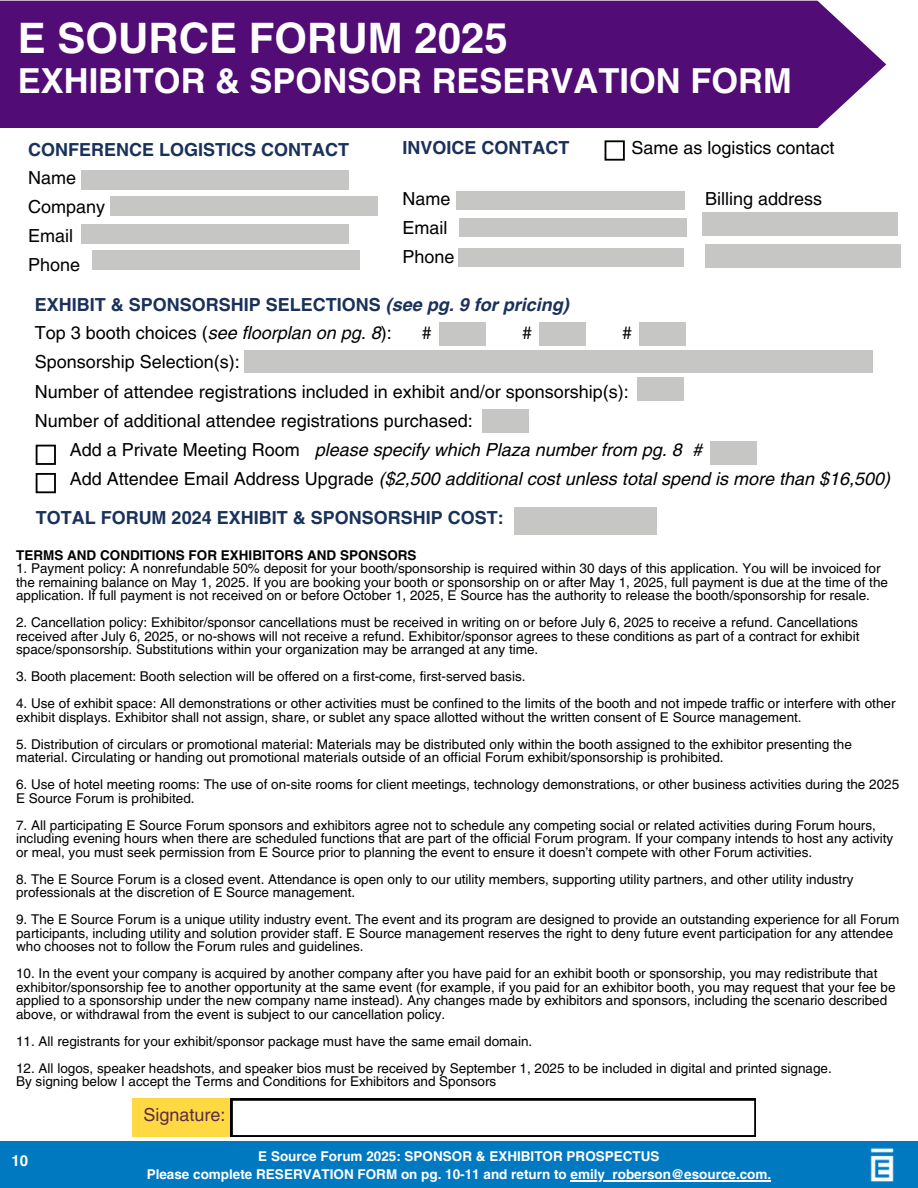
<style>
.page{position:relative;width:918px;height:1188px;background:#fff}
.page>*{position:absolute;margin:0;border:0;box-sizing:border-box;transform-origin:0 0}
.t1{font:700 42px "Helvetica LT Pro";color:#fff}
.t2{font:700 34.5px "Helvetica LT Pro";color:#fff}
.t3{font:18px "Helvetica LT Pro";color:#000}
.t4{font:italic 18px "Helvetica LT Pro";color:#000}
.t5{font:700 18px "Helvetica LT Pro";color:#19315b}
.t6{font:18px "Helvetica LT Pro";color:#5d2b46}
.t7{font:700 15px "Helvetica LT Pro";color:#fff}
.t8{font:13.5px/13.5px "Helvetica LT Pro";color:#000}
.t9{font:700 13.5px/18px "Helvetica LT Pro";color:#fff;text-align:center}
.t10{font:700 13.5px "Helvetica LT Pro";color:#000}
.s1{font-style:italic}
.s2{font-style:normal}
</style>
<div class="page">
<div style="left:0;top:1142px;width:918px;height:46px;background:#0079c1"></div>
<img style="left:870px;top:1148px;width:24px;height:34px">
<div style="left:605px;top:140px;width:20px;height:21px;border:2px solid #000"></div>
<div style="left:132px;top:1099px;width:99px;height:38px;background:#ffd941"></div>
<div style="left:81px;top:170px;width:268px;height:20px;background:#c6c6c5"></div>
<div style="left:0;top:1px;width:886px;height:127px;background:#510c76"></div>
<svg style="left:231px;top:1099px;width:525px;height:38px"></svg>
<div style="left:457px;top:191px;width:228px;height:19px;background:#c6c6c5"></div>
<div style="left:459px;top:219px;width:228px;height:18px;background:#c6c6c5"></div>
<div style="left:458px;top:248px;width:226px;height:19px;background:#c6c6c5"></div>
<div style="left:703px;top:213px;width:195px;height:23px;background:#c6c6c5"></div>
<div style="left:439px;top:322px;width:47px;height:24px;background:#c6c6c5"></div>
<div style="left:539px;top:322px;width:47px;height:24px;background:#c6c6c5"></div>
<div style="left:639px;top:322px;width:46px;height:24px;background:#c6c6c5"></div>
<div style="left:244px;top:351px;width:628px;height:22px;background:#c6c6c5"></div>
<div style="left:36px;top:445px;width:20px;height:20px;border:2px solid #000"></div>
<div style="left:36px;top:473px;width:20px;height:20px;border:2px solid #000"></div>
<div style="left:710px;top:441px;width:47px;height:24px;background:#c6c6c5"></div>
<div style="left:637px;top:377px;width:47px;height:24px;background:#c6c6c5"></div>
<div style="left:482px;top:409px;width:47px;height:23px;background:#c6c6c5"></div>
<div style="left:110px;top:197px;width:268px;height:19px;background:#c6c6c5"></div>
<div style="left:81px;top:224px;width:268px;height:20px;background:#c6c6c5"></div>
<div style="left:92px;top:250px;width:267px;height:20px;background:#c6c6c5"></div>
<div style="left:705px;top:244px;width:196px;height:23px;background:#c6c6c5"></div>
<div style="left:515px;top:507px;width:142px;height:28px;background:#c6c6c5"></div>
<hr style="left:571px;top:1180px;width:200px;height:1px;background:#fff">
<p class="t1" style="left:18px;top:23px;width:492px">E SOURCE FORUM 2025</p>
<p class="t2" style="left:18px;top:69px;width:776px">EXHIBITOR &amp; SPONSOR RESERVATION FORM</p>
<p class="t5" style="left:28px;top:143px;width:323px">CONFERENCE LOGISTICS CONTACT</p>
<h2 class="t5" style="left:402px;top:141px;width:169px">INVOICE CONTACT</h2>
<p class="t3" style="left:28px;top:171px;width:50px">Name</p>
<p class="t3" style="left:28px;top:200px;width:79px">Company</p>
<p class="t3" style="left:28px;top:229px;width:47px">Email</p>
<p class="t3" style="left:28px;top:258px;width:54px">Phone</p>
<p class="t3" style="left:402px;top:192px;width:50px">Name</p>
<p class="t3" style="left:402px;top:221px;width:47px">Email</p>
<p class="t3" style="left:402px;top:251px;width:54px">Phone</p>
<p class="t5" style="left:35px;top:298px;width:536px">EXHIBIT &amp; SPONSORSHIP SELECTIONS <span class="s1">(see pg. 9 for pricing)</span></p>
<p class="t3" style="left:631px;top:141px;width:205px">Same as logistics contact</p>
<p class="t3" style="left:705px;top:192px;width:119px">Billing address</p>
<p class="t3" style="left:35px;top:326px;width:359px">Top 3 booth choices (<span class="s1">see floorplan on pg. 8</span>):</p>
<p class="t3" style="left:422px;top:326px;width:12px">#</p>
<p class="t3" style="left:522px;top:326px;width:12px">#</p>
<p class="t3" style="left:622px;top:326px;width:12px">#</p>
<p class="t3" style="left:35px;top:356px;width:207px">Sponsorship Selection(s):</p>
<p class="t3" style="left:35px;top:385px;width:596px">Number of attendee registrations included in exhibit and/or sponsorship(s):</p>
<p class="t3" style="left:35px;top:414px;width:440px">Number of additional attendee registrations purchased:</p>
<p class="t4" style="left:70px;top:443px;width:634px"><span class="s2">Add a Private Meeting Room</span> please specify which Plaza number from pg. 8 #</p>
<p class="t4" style="left:70px;top:473px;width:822px"><span class="s2">Add Attendee Email Address Upgrade</span> ($2,500 additional cost unless total spend is more than $16,500)</p>
<p class="t5" style="left:36px;top:511px;width:470px">TOTAL FORUM 2024 EXHIBIT &amp; SPONSORSHIP COST:</p>
<h2 class="t10" style="left:16px;top:550px;width:402px">TERMS AND CONDITIONS FOR EXHIBITORS AND SPONSORS</h2>
<h4 class="t8" style="left:16px;top:563px;width:873px">1. Payment policy: A nonrefundable 50% deposit for your booth/sponsorship is required within 30 days of this application. You will be invoiced for the remaining balance on May 1, 2025. If you are booking your booth or sponsorship on or after May 1, 2025, full payment is due at the time of the application. If full payment is not received on or before October 1, 2025, E Source has the authority to release the booth/sponsorship for resale.</h4>
<h4 class="t8" style="left:16px;top:617px;width:845px;text-align:justify">2. Cancellation policy: Exhibitor/sponsor cancellations must be received in writing on or before July 6, 2025 to receive a refund. Cancellations received after July 6, 2025, or no-shows will not receive a refund. Exhibitor/sponsor agrees to these conditions as part of a contract for exhibit space/sponsorship. Substitutions within your organization may be arranged at any time.</h4>
<h4 class="t8" style="left:16px;top:671px;width:511px">3. Booth placement: Booth selection will be offered on a first-come, first-served basis.</h4>
<h4 class="t8" style="left:16px;top:698px;width:881px">4. Use of exhibit space: All demonstrations or other activities must be confined to the limits of the booth and not impede traffic or interfere with other exhibit displays. Exhibitor shall not assign, share, or sublet any space allotted without the written consent of E Source management.</h4>
<h2 class="t8" style="left:16px;top:738px;width:837px">5. Distribution of circulars or promotional material: Materials may be distributed only within the booth assigned to the exhibitor presenting the material. Circulating or handing out promotional materials outside of an official Forum exhibit/sponsorship is prohibited.</h2>
<p class="t8" style="left:16px;top:779px;width:885px">6. Use of hotel meeting rooms: The use of on-site rooms for client meetings, technology demonstrations, or other business activities during the 2025<br>E Source Forum is prohibited.</p>
<h4 class="t8" style="left:16px;top:819px;width:879px">7. All participating E Source Forum sponsors and exhibitors agree not to schedule any competing social or related activities during Forum hours, including evening hours when there are scheduled functions that are part of the official Forum program. If your company intends to host any activity or meal, you must seek permission from E Source prior to planning the event to ensure it doesn’t compete with other Forum activities.</h4>
<h4 class="t8" style="left:16px;top:873px;width:839px">8. The E Source Forum is a closed event. Attendance is open only to our utility members, supporting utility partners, and other utility industry professionals at the discretion of E Source management.</h4>
<h4 class="t8" style="left:16px;top:914px;width:885px">9. The E Source Forum is a unique utility industry event. The event and its program are designed to provide an outstanding experience for all Forum participants, including utility and solution provider staff. E Source management reserves the right to deny future event participation for any attendee who chooses not to follow the Forum rules and guidelines.</h4>
<h4 class="t8" style="left:16px;top:968px;width:881px">10. In the event your company is acquired by another company after you have paid for an exhibit booth or sponsorship, you may redistribute that exhibitor/sponsorship fee to another opportunity at the same event (for example, if you paid for an exhibitor booth, you may request that your fee be applied to a sponsorship under the new company name instead). Any changes made by exhibitors and sponsors, including the scenario described above, or withdrawal from the event is subject to our cancellation policy.</h4>
<h4 class="t8" style="left:16px;top:1035px;width:518px">11. All registrants for your exhibit/sponsor package must have the same email domain.</h4>
<h3 class="t8" style="left:16px;top:1062px;width:817px">12. All logos, speaker headshots, and speaker bios must be received by September 1, 2025 to be included in digital and printed signage.</h3>
<h4 class="t8" style="left:16px;top:1076px;width:482px">By signing below I accept the Terms and Conditions for Exhibitors and Sponsors</h4>
<p class="t7" style="left:11px;top:1155px;width:18px">10</p>
<p class="t6" style="left:144px;top:1108px;width:84px">Signature:</p>
<h4 class="t9" style="left:147px;top:1149px;width:626px">E Source Forum 2025: SPONSOR &amp; EXHIBITOR PROSPECTUS<br>Please complete RESERVATION FORM on pg. 10-11 and return to emily_roberson@esource.com.</h4>
</div>
